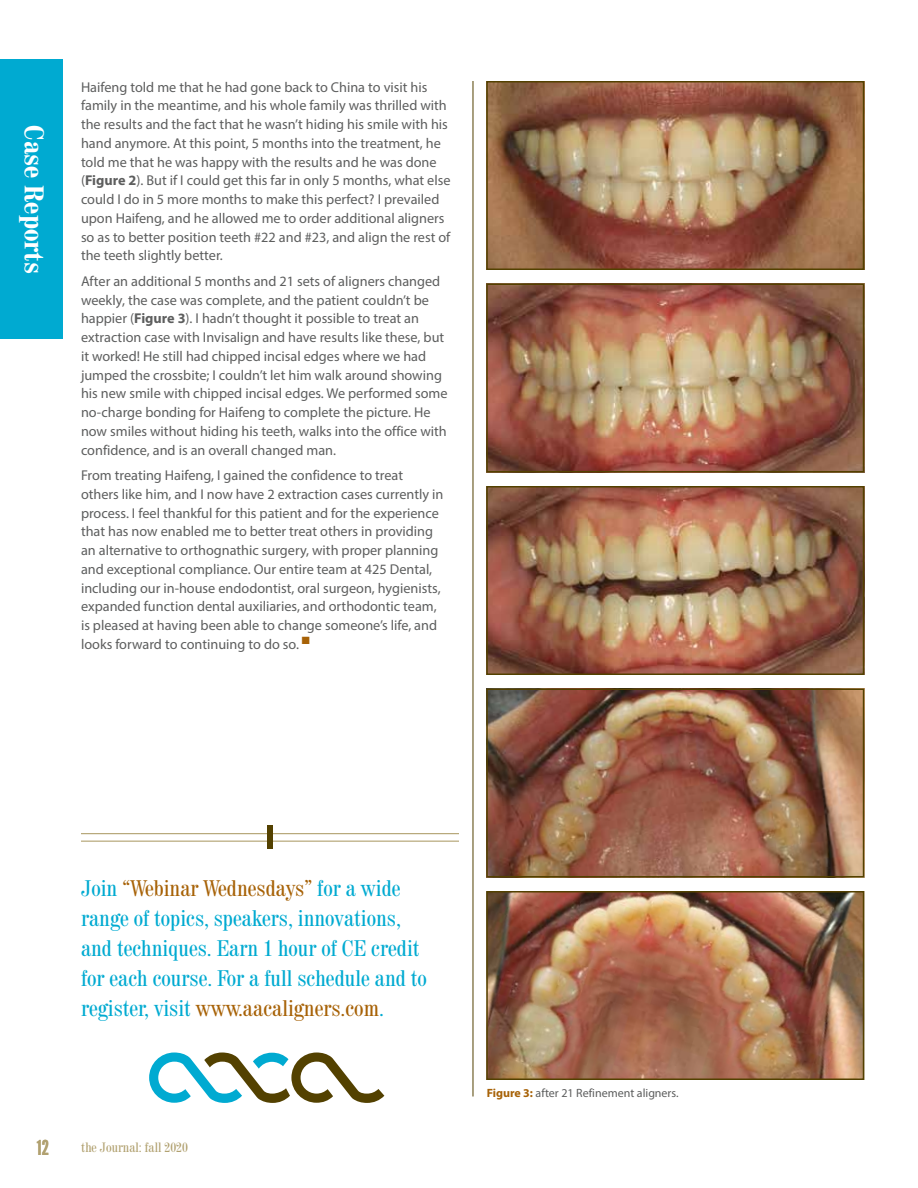
<style>
.page{position:relative;width:918px;height:1188px;background:#fff}
.page>*{position:absolute;margin:0;border:0;box-sizing:border-box;transform-origin:0 0}
.t1{font:27px "Century 725 Bold Condensed BT";color:#fff}
.t2{font:22.5px/30px "Century 725 Condensed BT";color:#00aad1}
.t3{font:20.55px "League Gothic";color:#b1a170}
.t4{font:14.25px/18.8px "Myriad Pro";color:#5d5e5e}
.t5{font:13.5px "Century 725 Condensed BT";color:#b1a170}
.t6{font:12px "Myriad Pro";color:#5d5e5e}
.s1{font-weight:700}
.s2{color:#a76207}
.s3{font-weight:700;color:#a76207}
</style>
<div class="page">
<div style="left:0;top:59px;width:63px;height:280px;background:#00aad1"></div>
<img style="left:489px;top:84px;width:372px;height:183px">
<div style="left:486px;top:81px;width:378px;height:189px;border:2px solid #534100"></div>
<img style="left:489px;top:287px;width:372px;height:182px">
<div style="left:486px;top:284px;width:378px;height:188px;border:2px solid #534100"></div>
<img style="left:489px;top:489px;width:372px;height:183px">
<div style="left:486px;top:486px;width:378px;height:189px;border:2px solid #534100"></div>
<img style="left:489px;top:691px;width:372px;height:184px">
<div style="left:486px;top:688px;width:378px;height:190px;border:2px solid #534100"></div>
<img style="left:489px;top:894px;width:372px;height:183px">
<div style="left:486px;top:891px;width:378px;height:189px;border:2px solid #534100"></div>
<hr style="left:473px;top:81px;width:1px;height:1015px;background:#534100">
<svg style="left:149px;top:1053px;width:235px;height:50px"></svg>
<hr style="left:81px;top:833px;width:378px;height:1px;background:#b1a170">
<hr style="left:81px;top:841px;width:378px;height:1px;background:#b1a170">
<div style="left:267px;top:826px;width:6px;height:23px;background:#534100"></div>
<h1 class="t1" style="left:50px;top:125px;width:150px;rotate:90deg">Case Reports</h1>
<p class="t4" style="left:81px;top:77px;width:371px">Haifeng told me that he had gone back to China to visit his family in the meantime, and his whole family was thrilled with the results and the fact that he wasn’t hiding his smile with his hand anymore. At this point, 5 months into the treatment, he told me that he was happy with the results and he was done (<span class="s1">Figure 2</span>). But if I could get this far in only 5 months, what else could I do in 5 more months to make this perfect? I prevailed upon Haifeng, and he allowed me to order additional aligners so as to better position teeth #22 and #23, and align the rest of the teeth slightly better.</p>
<p class="t4" style="left:81px;top:272px;width:368px">After an additional 5 months and 21 sets of aligners changed weekly, the case was complete, and the patient couldn’t be happier (<span class="s1">Figure 3</span>). I hadn’t thought it possible to treat an extraction case with Invisalign and have results like these, but it worked! He still had chipped incisal edges where we had jumped the crossbite; I couldn’t let him walk around showing his new smile with chipped incisal edges. We performed some no-charge bonding for Haifeng to complete the picture. He now smiles without hiding his teeth, walks into the office with confidence, and is an overall changed man.</p>
<p class="t4" style="left:81px;top:466px;width:364px">From treating Haifeng, I gained the confidence to treat others like him, and I now have 2 extraction cases currently in process. I feel thankful for this patient and for the experience that has now enabled me to better treat others in providing an alternative to orthognathic surgery, with proper planning and exceptional compliance. Our entire team at 425 Dental, including our in-house endodontist, oral surgeon, hygienists, expanded function dental auxiliaries, and orthodontic team, is pleased at having been able to change someone’s life, and looks forward to continuing to do so. <sup>■</sup></p>
<h2 class="t2" style="left:81px;top:873px;width:347px">Join <span class="s2">“Webinar Wednesdays”</span> for a wide range of topics, speakers, innovations, and techniques. Earn 1 hour of CE credit for each course. For a full schedule and to register, visit <span class="s2">www.aacaligners.com</span>.</h2>
<h3 class="t3" style="left:37px;top:1135px;width:14px">12</h3>
<p class="t5" style="left:81px;top:1139px;width:108px">the Journal: fall 2020</p>
<p class="t6" style="left:487px;top:1086px;width:193px"><span class="s3">Figure 3:</span> after 21 Refinement aligners.</p>
</div>
